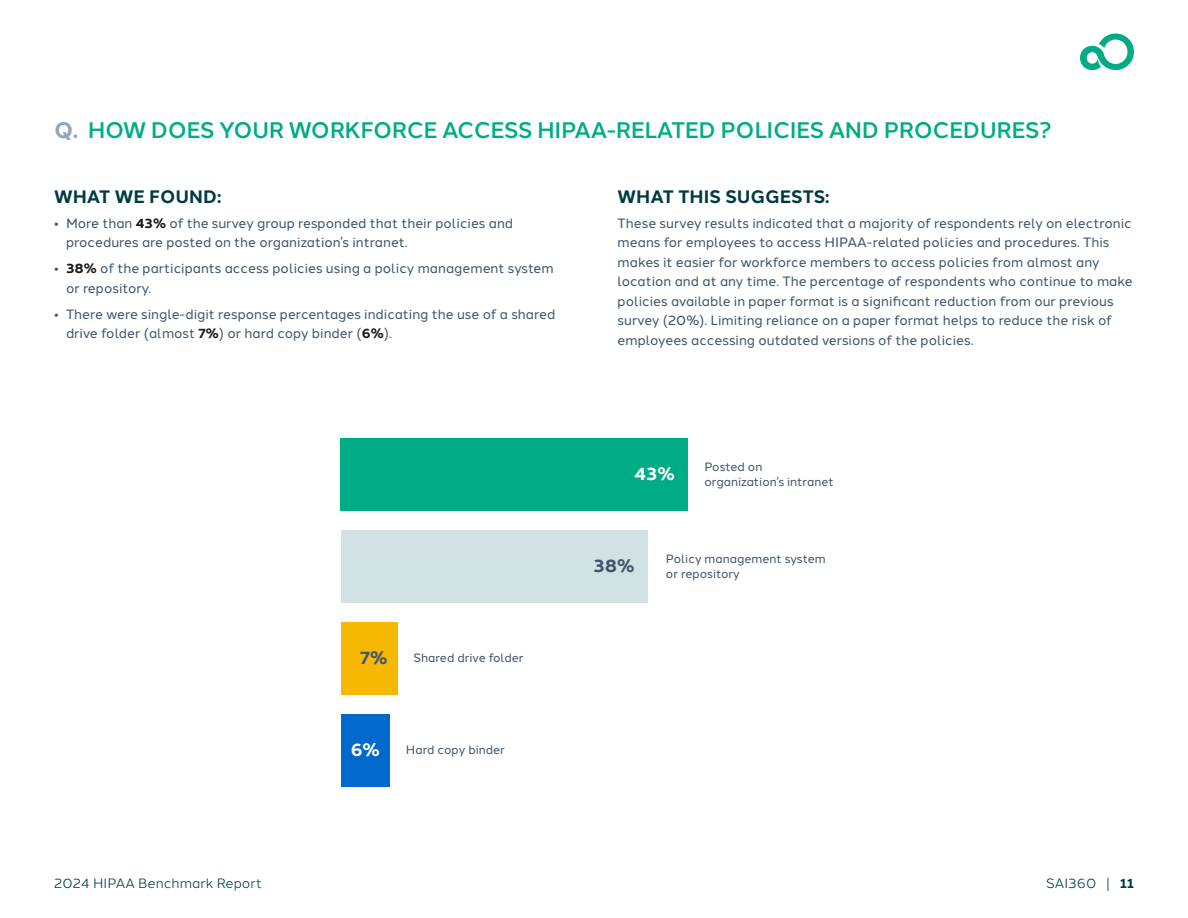
<style>
.page{position:relative;width:1188px;height:918px;background:#fff}
.page>*{position:absolute;margin:0;border:0;box-sizing:border-box;transform-origin:0 0}
.t1{font:500 22.5px "Halcom";letter-spacing:-.02em;color:#00ac85}
.t2{font:700 18px "Halcom";color:#003a42}
.t3{font:700 18px "Halcom";color:#fff}
.t4{font:700 18px "Halcom";color:#415569}
.t5{font:13.5px/19.5px "Halcom";color:#415569}
.t6{font:13.5px "Halcom";color:#003a42}
.t7{font:12px/14.4px "Halcom";color:#415569}
.s1{font-weight:700;color:#97a5b9}
.s2{font-weight:700;color:#191919}
.s3{font-weight:700}
</style>
<div class="page">
<div style="left:341px;top:715px;width:48px;height:72px;background:#0069cb"></div>
<div style="left:341px;top:623px;width:56px;height:72px;background:#f6b800"></div>
<div style="left:341px;top:531px;width:307px;height:72px;background:#d1e2e4"></div>
<div style="left:341px;top:439px;width:347px;height:72px;background:#00ac85"></div>
<svg style="left:1080px;top:33px;width:54px;height:37px"></svg>
<h1 class="t1" style="left:54px;top:112px;width:999px"><span class="s1">Q.</span> HOW DOES YOUR WORKFORCE ACCESS HIPAA-RELATED POLICIES AND PROCEDURES?</h1>
<h2 class="t2" style="left:54px;top:182px;width:169px">WHAT WE FOUND:</h2>
<p class="t5" style="left:66px;top:212px;width:449px;text-indent:-12px">• More than <span class="s2">43%</span> of the survey group responded that their policies and procedures are posted on the organization’s intranet.</p>
<p class="t5" style="left:66px;top:258px;width:489px;text-indent:-12px">• <span class="s2">38%</span> of the participants access policies using a policy management system or repository.</p>
<p class="t5" style="left:66px;top:303px;width:491px;text-indent:-12px">• There were single-digit response percentages indicating the use of a shared drive folder (almost <span class="s2">7%</span>) or hard copy binder (<span class="s2">6%</span>).</p>
<h2 class="t2" style="left:618px;top:182px;width:214px">WHAT THIS SUGGESTS:</h2>
<p class="t5" style="left:618px;top:212px;width:517px">These survey results indicated that a majority of respondents rely on electronic means for employees to access HIPAA-related policies and procedures. This makes it easier for workforce members to access policies from almost any location and at any time. The percentage of respondents who continue to make policies available in paper format is a significant reduction from our previous survey (20%). Limiting reliance on a paper format helps to reduce the risk of employees accessing outdated versions of the policies.</p>
<h2 class="t4" style="left:360px;top:643px;width:29px">7%</h2>
<p class="t7" style="left:414px;top:650px;width:112px">Shared drive folder</p>
<h2 class="t3" style="left:351px;top:735px;width:31px">6%</h2>
<p class="t7" style="left:406px;top:742px;width:101px">Hard copy binder</p>
<h2 class="t3" style="left:634px;top:459px;width:42px">43%</h2>
<p class="t7" style="left:705px;top:459px;width:131px">Posted on organization’s intranet</p>
<h2 class="t4" style="left:593px;top:551px;width:43px">38%</h2>
<p class="t7" style="left:666px;top:551px;width:161px">Policy management system or repository</p>
<p class="t6" style="left:54px;top:872px;width:210px">2024 HIPAA Benchmark Report</p>
<p class="t6" style="left:1046px;top:872px;width:89px">SAI360 | <span class="s3">11</span></p>
</div>
